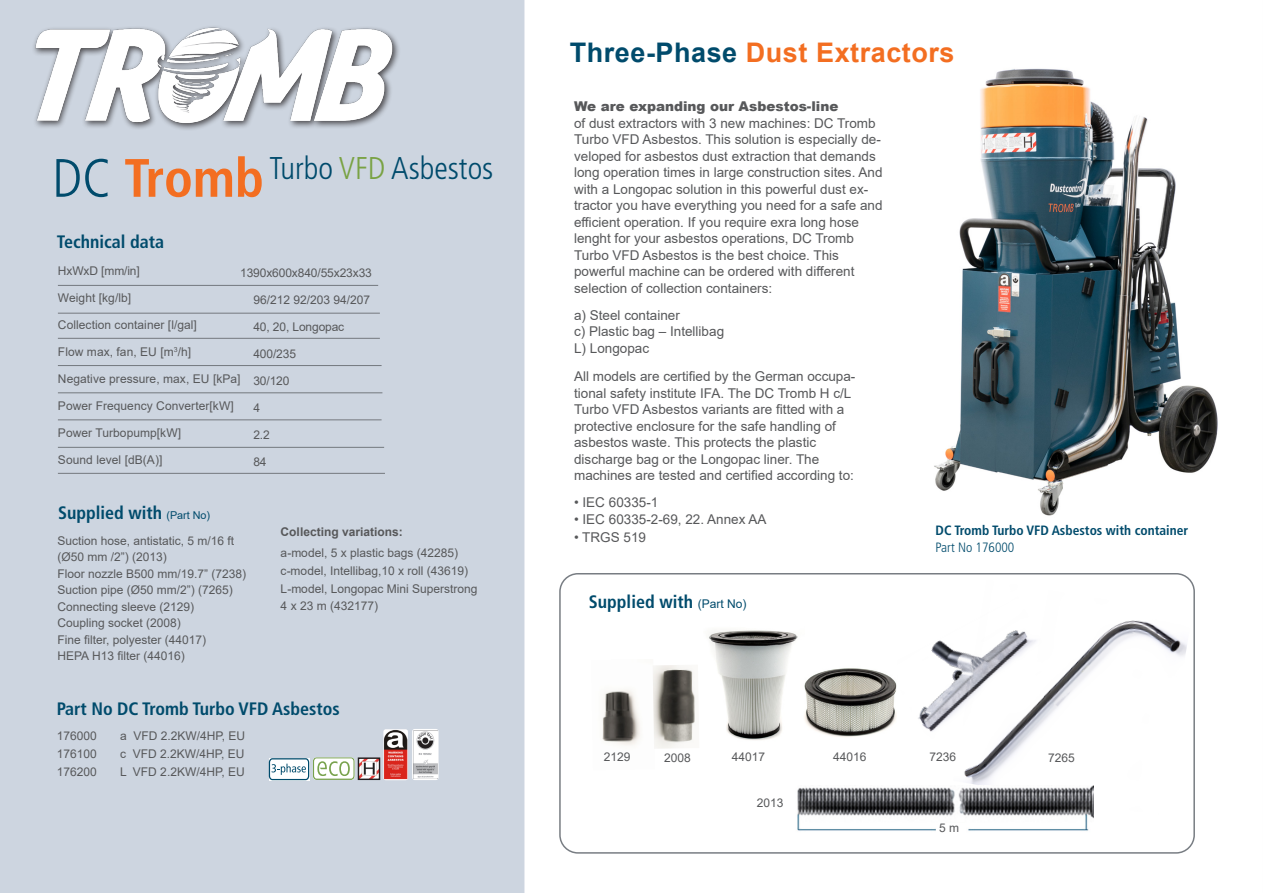
<style>
.page{position:relative;width:1263px;height:893px;background:#fff}
.page>*{position:absolute;margin:0;border:0;box-sizing:border-box;transform-origin:0 0}
.t1{font:300 condensed 31.5px "Frutiger LT Pro";color:#004b6c}
.t2{font:700 27px "Arial";letter-spacing:.02em;color:#f36e21}
.t3{font:700 condensed 18px "Frutiger LT Pro";color:#004b6c}
.t4{font:13.5px/16.5px "Arial";color:#57585a}
.t5{font:700 condensed 13.5px "Frutiger LT Pro";color:#004b6c}
.t6{font:300 condensed 13.5px "Frutiger LT Pro";color:#004b6c}
.t7{font:12px/16.5px "Arial";color:#57585a}
.t8{font:700 12px "Arial";color:#57585a}
.s1{font-size:54px}
.s2{font-weight:700;font-size:54px;color:#f36e21}
.s3{color:#79a243}
.s4{font-family:"Arial";font-weight:400;font-stretch:normal;font-size:10.8px}
.s5{color:#004b6c}
.s6{font-weight:900}
.s7{font-family:"Arial";font-weight:400;font-stretch:normal;font-size:12px}
</style>
<div class="page">
<div style="left:0;top:0;width:524px;height:893px;background:#cdd5e0"></div>
<img style="left:896px;top:640px;width:57px;height:92px">
<img style="left:602px;top:690px;width:38px;height:56px">
<img style="left:953px;top:580px;width:239px;height:235px">
<img style="left:708px;top:630px;width:90px;height:110px">
<img style="left:804px;top:668px;width:92px;height:69px">
<img style="left:797px;top:786px;width:296px;height:45px">
<div style="left:412px;top:729px;width:26px;height:51px;background:#fff;border-radius:3px"></div>
<img style="left:413px;top:730px;width:24px;height:49px">
<svg style="left:383px;top:729px;width:25px;height:51px"></svg>
<img style="left:384px;top:729px;width:23px;height:50px">
<img style="left:360px;top:759px;width:18px;height:19px">
<div style="left:358px;top:757px;width:22px;height:23px;border:1px solid #231f20"></div>
<svg style="left:269px;top:757px;width:86px;height:23px"></svg>
<hr style="left:58px;top:285px;width:320px;height:1px;background:#787d83">
<hr style="left:58px;top:313px;width:322px;height:1px;background:#787d83">
<hr style="left:58px;top:338px;width:322px;height:1px;background:#787d83">
<hr style="left:58px;top:365px;width:324px;height:1px;background:#787d83">
<hr style="left:58px;top:392px;width:324px;height:1px;background:#787d83">
<hr style="left:58px;top:419px;width:324px;height:1px;background:#787d83">
<hr style="left:58px;top:447px;width:326px;height:1px;background:#787d83">
<hr style="left:58px;top:473px;width:327px;height:1px;background:#787d83">
<img style="left:17px;top:0;width:394px;height:132px">
<div style="left:559px;top:573px;width:636px;height:281px;border:2px solid #787d83;border-radius:18px"></div>
<img style="left:653px;top:665px;width:43px;height:83px">
<img style="left:934px;top:68px;width:284px;height:448px">
<div style="left:936px;top:823px;width:30px;height:18px;background:#fff"></div>
<p class="t1" style="left:52px;top:150px;width:443px"><span class="s1">DC</span> <span class="s2">Tromb</span> Turbo <span class="s3">VFD</span> Asbestos</p>
<p class="t3" style="left:57px;top:232px;width:109px">Technical data</p>
<p class="t7" style="left:58px;top:263px;width:83px">HxWxD [mm/in]</p>
<p class="t7" style="left:58px;top:290px;width:75px">Weight [kg/lb]</p>
<p class="t7" style="left:58px;top:317px;width:141px">Collection container [l/gal]</p>
<p class="t7" style="left:58px;top:344px;width:135px">Flow max, fan, EU [m<sup>3</sup>/h]</p>
<p class="t7" style="left:58px;top:371px;width:184px">Negative pressure, max, EU [kPa]</p>
<p class="t7" style="left:58px;top:398px;width:177px">Power Frequency Converter[kW]</p>
<p class="t7" style="left:58px;top:425px;width:125px">Power Turbopump[kW]</p>
<p class="t7" style="left:58px;top:452px;width:106px">Sound level [dB(A)]</p>
<p class="t7" style="left:240px;top:265px;width:133px">1390x600x840/55x23x33</p>
<p class="t7" style="left:253px;top:291px;width:118px">96/212 92/203 94/207</p>
<p class="t7" style="left:253px;top:318px;width:92px">40, 20, Longopac</p>
<p class="t7" style="left:253px;top:345px;width:44px">400/235</p>
<p class="t7" style="left:253px;top:372px;width:38px">30/120</p>
<p class="t7" style="left:253px;top:399px;width:8px">4</p>
<p class="t7" style="left:253px;top:426px;width:18px">2.2</p>
<p class="t7" style="left:253px;top:453px;width:15px">84</p>
<p class="t3" style="left:58px;top:502px;width:154px">Supplied with <span class="s4">(Part No)</span></p>
<p class="t7" style="left:58px;top:532px;width:178px">Suction hose, antistatic, 5 m/16 ft</p>
<p class="t7" style="left:58px;top:548px;width:111px">(Ø50 mm /2”) (2013)</p>
<p class="t7" style="left:58px;top:565px;width:190px">Floor nozzle B500 mm/19.7” (7238)</p>
<p class="t7" style="left:58px;top:581px;width:177px">Suction pipe (Ø50 mm/2”) (7265)</p>
<p class="t7" style="left:58px;top:598px;width:138px">Connecting sleeve (2129)</p>
<p class="t7" style="left:58px;top:614px;width:125px">Coupling socket (2008)</p>
<p class="t7" style="left:58px;top:631px;width:150px">Fine filter, polyester (44017)</p>
<p class="t7" style="left:58px;top:647px;width:129px">HEPA H13 filter (44016)</p>
<p class="t8" style="left:281px;top:523px;width:124px">Collecting variations:</p>
<p class="t7" style="left:281px;top:544px;width:179px">a-model, 5 x plastic bags (42285)</p>
<p class="t7" style="left:281px;top:562px;width:189px">c-model, Intellibag,10 x roll (43619)</p>
<p class="t7" style="left:281px;top:580px;width:198px">L-model, Longopac Mini Superstrong<br>4 x 23 m (432177)</p>
<p class="t3" style="left:57px;top:698px;width:285px">Part No DC Tromb Turbo VFD Asbestos</p>
<p class="t7" style="left:57px;top:727px;width:42px">176000</p>
<p class="t7" style="left:120px;top:727px;width:127px">a VFD 2.2KW/4HP, EU</p>
<p class="t7" style="left:57px;top:745px;width:42px">176100</p>
<p class="t7" style="left:120px;top:745px;width:126px">c VFD 2.2KW/4HP, EU</p>
<p class="t7" style="left:57px;top:763px;width:42px">176200</p>
<p class="t7" style="left:120px;top:763px;width:126px">L VFD 2.2KW/4HP, EU</p>
<p class="t2" style="left:570px;top:34px;width:386px"><span class="s5">Three-Phase</span> Dust Extractors</p>
<p class="t4" style="left:574px;top:98px;width:310px"><span class="s6">We are expanding our Asbestos-line<br></span>of dust extractors with 3 new machines: DC Tromb Turbo VFD Asbestos. This solution is especially de&shy;veloped for asbestos dust extraction that demands long operation times in large construction sites. And with a Longopac solution in this powerful dust ex&shy;tractor you have everything you need for a safe and efficient operation. If you require exra long hose lenght for your asbestos operations, DC Tromb</p>
<p class="t4" style="left:574px;top:246px;width:266px">Turbo VFD Asbestos is the best choice. This</p>
<p class="t4" style="left:574px;top:263px;width:282px">powerful machine can be ordered with different selection of collection containers:</p>
<p class="t4" style="left:574px;top:306px;width:107px">a) Steel container</p>
<p class="t4" style="left:574px;top:323px;width:152px">c) Plastic bag – Intellibag</p>
<p class="t4" style="left:574px;top:339px;width:77px">L) Longopac</p>
<p class="t4" style="left:574px;top:368px;width:283px">All models are certified by the German occupa-</p>
<p class="t4" style="left:574px;top:384px;width:279px">tional safety institute IFA. The DC Tromb H c/L</p>
<p class="t4" style="left:574px;top:401px;width:272px">Turbo VFD Asbestos variants are fitted with a</p>
<p class="t4" style="left:574px;top:417px;width:263px">protective enclosure for the safe handling of</p>
<p class="t4" style="left:574px;top:434px;width:244px">asbestos waste. This protects the plastic</p>
<p class="t4" style="left:574px;top:450px;width:247px">discharge bag or the Longopac liner. The</p>
<p class="t4" style="left:574px;top:467px;width:281px">machines are tested and certified according to:</p>
<p class="t4" style="left:574px;top:494px;width:86px">• IEC 60335-1</p>
<p class="t4" style="left:574px;top:510px;width:194px">• IEC 60335-2-69, 22. Annex AA</p>
<p class="t4" style="left:574px;top:528px;width:74px">• TRGS 519</p>
<p class="t3" style="left:589px;top:591px;width:159px">Supplied with <span class="s7">(Part No)</span></p>
<p class="t5" style="left:935px;top:523px;width:254px">DC Tromb Turbo VFD Asbestos with container</p>
<p class="t6" style="left:935px;top:539px;width:80px">Part No 176000</p>
<p class="t7" style="left:604px;top:749px;width:28px">2129</p>
<p class="t7" style="left:664px;top:749px;width:28px">2008</p>
<p class="t7" style="left:732px;top:749px;width:35px">44017</p>
<p class="t7" style="left:833px;top:748px;width:35px">44016</p>
<p class="t7" style="left:929px;top:748px;width:28px">7236</p>
<p class="t7" style="left:1048px;top:749px;width:28px">7265</p>
<p class="t7" style="left:757px;top:794px;width:28px">2013</p>
<p class="t7" style="left:939px;top:820px;width:22px">5 m</p>
</div>
